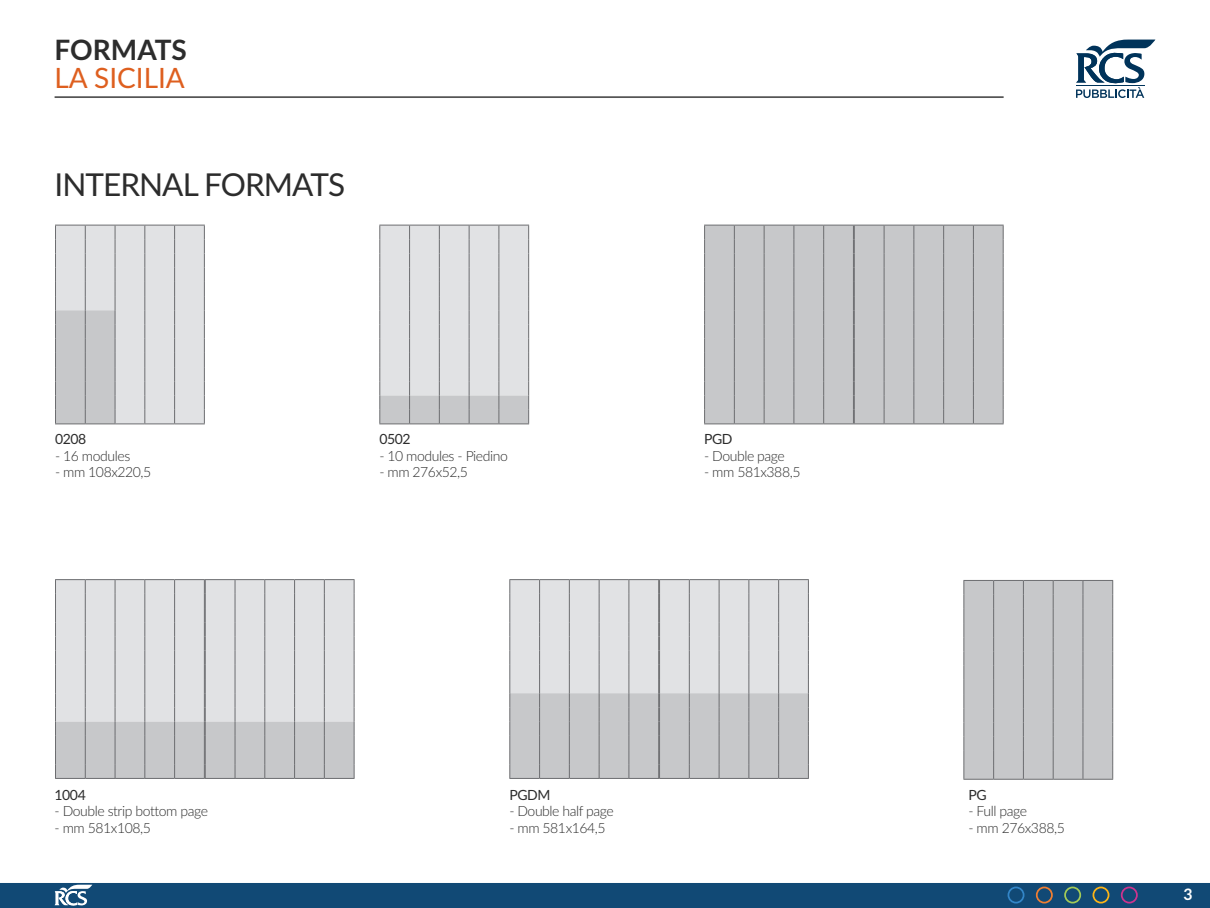
<style>
.page{position:relative;width:1210px;height:908px;background:#fff}
.page>*{position:absolute;margin:0;border:0;box-sizing:border-box;transform-origin:0 0}
.TESTO{font:31.5px "Lato";letter-spacing:-.03em;color:#2c2c2c}
.t1{font:28px "Lato";color:#de5f1f}
.t2{font:700 28px "Lato";color:#2c2c2c}
.t3{font:700 15.75px "Lato";color:#fff}
.TESTO-2{font:300 14px "Lato";letter-spacing:-.03em;color:#2c2c2c}
.TESTO-3{font:14px "Lato";letter-spacing:-.03em;color:#2c2c2c}
</style>
<div class="page">
<hr style="left:55px;top:96px;width:948px;height:2px;background:#565656">
<div style="left:0;top:883px;width:1210px;height:24px;background:#114975"></div>
<svg style="left:1076px;top:40px;width:79px;height:58px"></svg>
<svg style="left:509px;top:579px;width:300px;height:199px;background:#d1d2d4"></svg>
<hr style="left:778px;top:579px;width:31px;height:1px;background:#6c6d70">
<svg style="left:55px;top:579px;width:300px;height:199px;background:#d5d6d8"></svg>
<hr style="left:294px;top:579px;width:30px;height:1px;background:#6c6d70">
<hr style="left:324px;top:579px;width:30px;height:1px;background:#6c6d70">
<svg style="left:704px;top:224px;width:299px;height:200px;background:#c3c4c6"></svg>
<hr style="left:943px;top:224px;width:30px;height:1px;background:#6c6d70">
<hr style="left:973px;top:224px;width:30px;height:1px;background:#6c6d70">
<svg style="left:55px;top:225px;width:150px;height:198px;background:#d6d7d9"></svg>
<hr style="left:55px;top:423px;width:30px;height:1px;background:#6c6d70">
<hr style="left:85px;top:423px;width:30px;height:1px;background:#6c6d70">
<hr style="left:115px;top:423px;width:30px;height:1px;background:#6c6d70">
<hr style="left:145px;top:423px;width:30px;height:1px;background:#6c6d70">
<hr style="left:175px;top:423px;width:30px;height:1px;background:#6c6d70">
<hr style="left:55px;top:224px;width:30px;height:1px;background:#6c6d70">
<hr style="left:85px;top:224px;width:30px;height:1px;background:#6c6d70">
<hr style="left:115px;top:224px;width:30px;height:1px;background:#6c6d70">
<hr style="left:145px;top:224px;width:30px;height:1px;background:#6c6d70">
<hr style="left:175px;top:224px;width:30px;height:1px;background:#6c6d70">
<svg style="left:379px;top:225px;width:150px;height:198px;background:#d8d9db"></svg>
<hr style="left:379px;top:423px;width:30px;height:1px;background:#6c6d70">
<hr style="left:409px;top:423px;width:30px;height:1px;background:#6c6d70">
<hr style="left:439px;top:423px;width:30px;height:1px;background:#6c6d70">
<hr style="left:469px;top:423px;width:30px;height:1px;background:#6c6d70">
<hr style="left:499px;top:423px;width:30px;height:1px;background:#6c6d70">
<hr style="left:379px;top:224px;width:30px;height:1px;background:#6c6d70">
<hr style="left:409px;top:224px;width:30px;height:1px;background:#6c6d70">
<hr style="left:439px;top:224px;width:30px;height:1px;background:#6c6d70">
<hr style="left:469px;top:224px;width:30px;height:1px;background:#6c6d70">
<hr style="left:499px;top:224px;width:30px;height:1px;background:#6c6d70">
<div style="left:963px;top:581px;width:150px;height:197px;background:#c7c8ca"></div>
<hr style="left:1083px;top:778px;width:30px;height:1px;background:#6c6d70">
<hr style="left:1053px;top:778px;width:30px;height:1px;background:#6c6d70">
<hr style="left:1023px;top:778px;width:30px;height:1px;background:#6c6d70">
<hr style="left:993px;top:778px;width:30px;height:1px;background:#6c6d70">
<hr style="left:963px;top:778px;width:30px;height:1px;background:#6c6d70">
<hr style="left:1083px;top:580px;width:30px;height:1px;background:#6c6d70">
<hr style="left:1053px;top:580px;width:30px;height:1px;background:#6c6d70">
<hr style="left:1023px;top:580px;width:30px;height:1px;background:#6c6d70">
<hr style="left:993px;top:580px;width:30px;height:1px;background:#6c6d70">
<hr style="left:963px;top:580px;width:30px;height:1px;background:#6c6d70">
<h2 class="t2" style="left:55px;top:29px;width:134px">FORMATS</h2>
<h2 class="t1" style="left:55px;top:57px;width:132px">LA SICILIA</h2>
<p class="TESTO" style="left:55px;top:162px;width:292px">I NTERNAL FORMATS</p>
<p class="TESTO-3" style="left:55px;top:428px;width:33px">0208</p>
<p class="TESTO-2" style="left:55px;top:445px;width:77px">- 16 modules</p>
<p class="TESTO-2" style="left:55px;top:462px;width:98px">- mm 108x220,5</p>
<p class="TESTO-3" style="left:379px;top:428px;width:33px">0502</p>
<p class="TESTO-2" style="left:379px;top:445px;width:130px">- 10 modules - Piedino</p>
<p class="TESTO-2" style="left:379px;top:462px;width:90px">- mm 276x52,5</p>
<p class="TESTO-3" style="left:704px;top:428px;width:30px">PGD</p>
<p class="TESTO-2" style="left:704px;top:445px;width:82px">- Double page</p>
<p class="TESTO-2" style="left:704px;top:462px;width:98px">- mm 581x388,5</p>
<p class="TESTO-3" style="left:55px;top:784px;width:33px">1004</p>
<p class="TESTO-2" style="left:55px;top:801px;width:155px">- Double strip bottom page</p>
<p class="TESTO-2" style="left:55px;top:818px;width:98px">- mm 581x108,5</p>
<p class="TESTO-3" style="left:509px;top:784px;width:42px">PGDM</p>
<p class="TESTO-2" style="left:509px;top:801px;width:106px">- Double half page</p>
<p class="TESTO-2" style="left:509px;top:818px;width:98px">- mm 581x164,5</p>
<p class="TESTO-3" style="left:968px;top:784px;width:20px">PG</p>
<p class="TESTO-2" style="left:968px;top:801px;width:60px">- Full page</p>
<p class="TESTO-2" style="left:968px;top:818px;width:98px">- mm 276x388,5</p>
<p class="t3" style="left:1183px;top:882px;width:11px">3</p>
</div>
